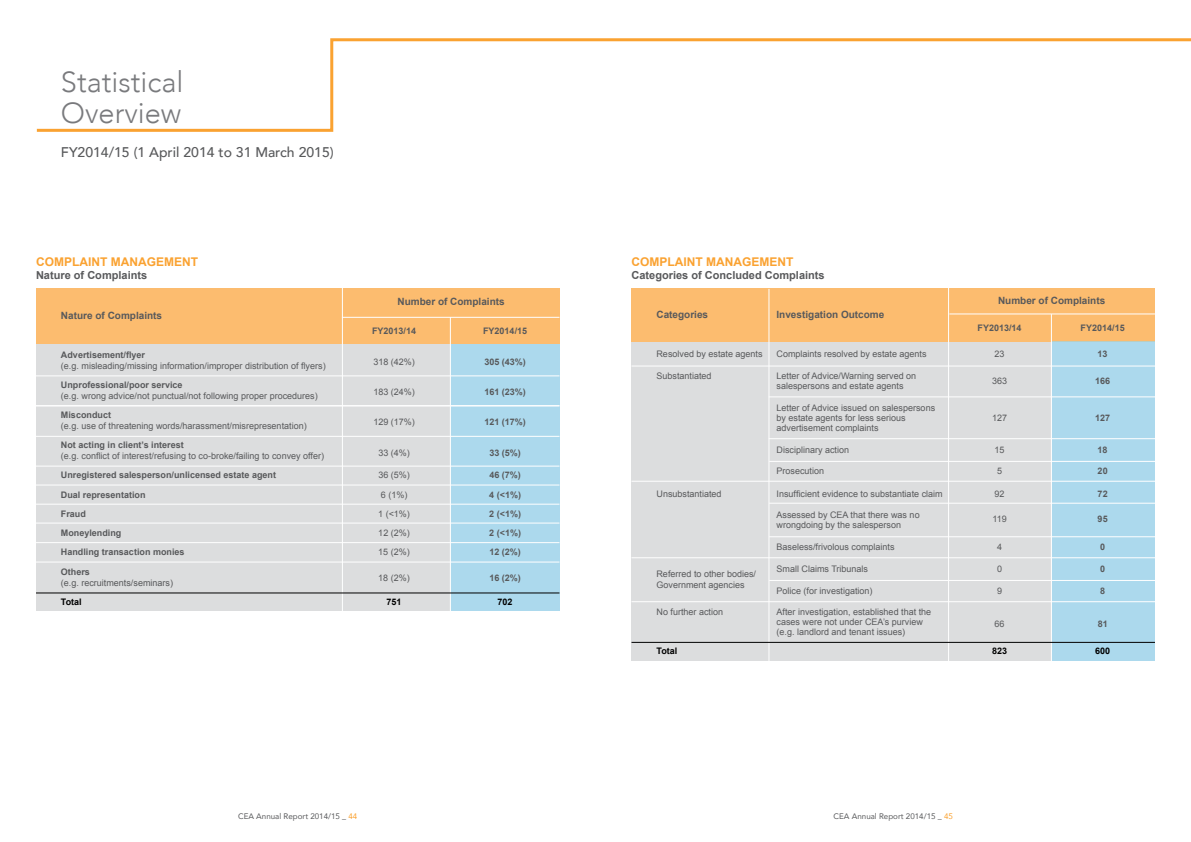
<style>
.page{position:relative;width:1191px;height:842px;background:#fff}
.page>*{position:absolute;margin:0;border:0;box-sizing:border-box;transform-origin:0 0}
.t1{font:300 29px/31px "Avenir";color:#797a7d}
.t2{font:500 14px "Avenir";color:#58595b}
.t3{font:700 12px "Arial";color:#faa231}
.t4{font:700 11px "Arial";color:#58595b}
.t5{font:700 10px "Arial";color:#58595b}
.t6{font:9px/10px "Arial";color:#58595b}
.t7{font:700 9px "Arial";color:#58595b}
.t8{font:700 9px "Arial";color:#000}
.t9{font:8px "Avenir";color:#58595b}
.s1{color:#faa231}
</style>
<div class="page">
<div style="left:36px;top:288px;width:523px;height:59px;background:#fcbc6f"></div>
<hr style="left:342px;top:317px;width:217px;height:1px;background:#fff">
<div style="left:36px;top:344px;width:523px;height:267px;background:#dcddde"></div>
<div style="left:451px;top:344px;width:108px;height:267px;background:#acd9ed"></div>
<hr style="left:342px;top:288px;width:1px;height:372px;background:#fff">
<hr style="left:450px;top:317px;width:1px;height:343px;background:#fff">
<hr style="left:36px;top:376px;width:523px;height:1px;background:#fff">
<hr style="left:36px;top:405px;width:523px;height:1px;background:#fff">
<hr style="left:36px;top:436px;width:523px;height:1px;background:#fff">
<hr style="left:36px;top:485px;width:523px;height:1px;background:#fff">
<hr style="left:36px;top:504px;width:523px;height:1px;background:#fff">
<hr style="left:36px;top:523px;width:523px;height:1px;background:#fff">
<hr style="left:36px;top:542px;width:523px;height:1px;background:#fff">
<hr style="left:36px;top:562px;width:523px;height:1px;background:#fff">
<hr style="left:36px;top:593px;width:523px;height:1px;background:#000">
<hr style="left:36px;top:406px;width:523px;height:1px;background:#fff">
<hr style="left:36px;top:466px;width:523px;height:1px;background:#fff">
<div style="left:631px;top:288px;width:524px;height:60px;background:#fcbc6f"></div>
<hr style="left:949px;top:314px;width:206px;height:1px;background:#fff">
<div style="left:631px;top:342px;width:524px;height:318px;background:#dcddde"></div>
<div style="left:1052px;top:342px;width:103px;height:318px;background:#acd9ed"></div>
<hr style="left:1051px;top:314px;width:1px;height:355px;background:#fff">
<hr style="left:948px;top:288px;width:1px;height:381px;background:#fff">
<hr style="left:631px;top:366px;width:524px;height:1px;background:#fff">
<hr style="left:768px;top:397px;width:387px;height:1px;background:#fff">
<hr style="left:631px;top:481px;width:524px;height:1px;background:#fff">
<hr style="left:631px;top:557px;width:524px;height:1px;background:#fff">
<hr style="left:769px;top:580px;width:386px;height:1px;background:#fff">
<hr style="left:768px;top:289px;width:1px;height:385px;background:#fff">
<hr style="left:768px;top:438px;width:387px;height:1px;background:#fff">
<hr style="left:769px;top:461px;width:386px;height:1px;background:#fff">
<hr style="left:769px;top:503px;width:386px;height:1px;background:#fff">
<hr style="left:631px;top:601px;width:524px;height:1px;background:#fff">
<hr style="left:769px;top:536px;width:386px;height:1px;background:#fff">
<hr style="left:631px;top:642px;width:524px;height:1px;background:#000">
<svg style="left:36px;top:38px;width:1154px;height:94px"></svg>
<h1 class="t1" style="left:61px;top:67px;width:124px">Statistical<br>Overview</h1>
<h2 class="t2" style="left:61px;top:143px;width:274px">FY2014/15 (1 April 2014 to 31 March 2015)</h2>
<h3 class="t3" style="left:36px;top:255px;width:163px">COMPLAINT MANAGEMENT</h3>
<p class="t4" style="left:36px;top:269px;width:113px">Nature of Complaints</p>
<p class="t5" style="left:61px;top:310px;width:103px">Nature of Complaints</p>
<p class="t5" style="left:397px;top:296px;width:109px">Number of Complaints</p>
<p class="t7" style="left:372px;top:326px;width:46px">FY2013/14</p>
<p class="t7" style="left:483px;top:326px;width:46px">FY2014/15</p>
<p class="t7" style="left:61px;top:350px;width:86px">Advertisement/flyer</p>
<p class="t6" style="left:373px;top:357px;width:43px">318 (42%)</p>
<p class="t7" style="left:484px;top:357px;width:43px">305 (43%)</p>
<p class="t6" style="left:61px;top:360px;width:266px">(e.g. misleading/missing information/improper distribution of flyers)</p>
<p class="t7" style="left:61px;top:380px;width:123px">Unprofessional/poor service</p>
<p class="t6" style="left:373px;top:387px;width:43px">183 (24%)</p>
<p class="t7" style="left:484px;top:387px;width:43px">161 (23%)</p>
<p class="t6" style="left:61px;top:391px;width:258px">(e.g. wrong advice/not punctual/not following proper procedures)</p>
<p class="t7" style="left:61px;top:410px;width:52px">Misconduct</p>
<p class="t6" style="left:373px;top:417px;width:43px">129 (17%)</p>
<p class="t7" style="left:484px;top:417px;width:43px">121 (17%)</p>
<p class="t6" style="left:61px;top:421px;width:247px">(e.g. use of threatening words/harassment/misrepresentation)</p>
<p class="t7" style="left:61px;top:440px;width:124px">Not acting in client’s interest</p>
<p class="t6" style="left:378px;top:448px;width:33px">33 (4%)</p>
<p class="t7" style="left:489px;top:448px;width:33px">33 (5%)</p>
<p class="t6" style="left:61px;top:451px;width:264px">(e.g. conflict of interest/refusing to co-broke/failing to convey offer)</p>
<p class="t7" style="left:61px;top:470px;width:217px">Unregistered salesperson/unlicensed estate agent</p>
<p class="t6" style="left:378px;top:470px;width:33px">36 (5%)</p>
<p class="t7" style="left:489px;top:470px;width:33px">46 (7%)</p>
<p class="t7" style="left:61px;top:489px;width:86px">Dual representation</p>
<p class="t6" style="left:381px;top:489px;width:28px">6 (1%)</p>
<p class="t7" style="left:489px;top:489px;width:33px">4 (&lt;1%)</p>
<p class="t7" style="left:61px;top:509px;width:27px">Fraud</p>
<p class="t6" style="left:378px;top:509px;width:33px">1 (&lt;1%)</p>
<p class="t7" style="left:489px;top:509px;width:33px">2 (&lt;1%)</p>
<p class="t7" style="left:61px;top:528px;width:62px">Moneylending</p>
<p class="t6" style="left:378px;top:528px;width:33px">12 (2%)</p>
<p class="t7" style="left:489px;top:528px;width:33px">2 (&lt;1%)</p>
<p class="t7" style="left:61px;top:547px;width:125px">Handling transaction monies</p>
<p class="t6" style="left:378px;top:547px;width:33px">15 (2%)</p>
<p class="t7" style="left:489px;top:547px;width:33px">12 (2%)</p>
<p class="t7" style="left:61px;top:567px;width:31px">Others</p>
<p class="t6" style="left:61px;top:577px;width:114px">(e.g. recruitments/seminars)</p>
<p class="t6" style="left:378px;top:572px;width:33px">18 (2%)</p>
<p class="t7" style="left:489px;top:572px;width:33px">16 (2%)</p>
<p class="t8" style="left:61px;top:597px;width:22px">Total</p>
<p class="t8" style="left:386px;top:597px;width:17px">751</p>
<p class="t8" style="left:497px;top:597px;width:17px">702</p>
<h3 class="t3" style="left:631px;top:255px;width:163px">COMPLAINT MANAGEMENT</h3>
<p class="t4" style="left:631px;top:269px;width:195px">Categories of Concluded Complaints</p>
<p class="t5" style="left:656px;top:309px;width:53px">Categories</p>
<p class="t5" style="left:776px;top:309px;width:109px">Investigation Outcome</p>
<p class="t5" style="left:998px;top:295px;width:109px">Number of Complaints</p>
<p class="t7" style="left:977px;top:323px;width:46px">FY2013/14</p>
<p class="t7" style="left:1080px;top:323px;width:46px">FY2014/15</p>
<p class="t6" style="left:656px;top:349px;width:108px">Resolved by estate agents</p>
<p class="t6" style="left:776px;top:349px;width:152px">Complaints resolved by estate agents</p>
<p class="t6" style="left:994px;top:349px;width:12px">23</p>
<p class="t7" style="left:1097px;top:349px;width:12px">13</p>
<p class="t6" style="left:656px;top:371px;width:57px">Substantiated</p>
<p class="t6" style="left:776px;top:371px;width:141px">Letter of Advice/Warning served on</p>
<p class="t6" style="left:992px;top:376px;width:17px">363</p>
<p class="t7" style="left:1095px;top:376px;width:17px">166</p>
<p class="t6" style="left:776px;top:381px;width:129px">salespersons and estate agents</p>
<p class="t6" style="left:776px;top:403px;width:160px">Letter of Advice issued on salespersons by estate agents for less serious</p>
<p class="t6" style="left:992px;top:413px;width:17px">127</p>
<p class="t7" style="left:1095px;top:413px;width:17px">127</p>
<p class="t6" style="left:776px;top:423px;width:104px">advertisement complaints</p>
<p class="t6" style="left:776px;top:445px;width:74px">Disciplinary action</p>
<p class="t6" style="left:994px;top:445px;width:12px">15</p>
<p class="t7" style="left:1097px;top:445px;width:12px">18</p>
<p class="t6" style="left:776px;top:466px;width:49px">Prosecution</p>
<p class="t6" style="left:997px;top:466px;width:7px">5</p>
<p class="t7" style="left:1097px;top:466px;width:12px">20</p>
<p class="t6" style="left:656px;top:489px;width:67px">Unsubstantiated</p>
<p class="t6" style="left:776px;top:489px;width:168px">Insufficient evidence to substantiate claim</p>
<p class="t6" style="left:994px;top:489px;width:12px">92</p>
<p class="t7" style="left:1097px;top:489px;width:12px">72</p>
<p class="t6" style="left:776px;top:510px;width:145px">Assessed by CEA that there was no wrongdoing by the salesperson</p>
<p class="t6" style="left:992px;top:514px;width:16px">119</p>
<p class="t7" style="left:1097px;top:514px;width:12px">95</p>
<p class="t6" style="left:776px;top:542px;width:120px">Baseless/frivolous complaints</p>
<p class="t6" style="left:997px;top:542px;width:7px">4</p>
<p class="t7" style="left:1100px;top:542px;width:7px">0</p>
<p class="t6" style="left:776px;top:564px;width:93px">Small Claims Tribunals</p>
<p class="t6" style="left:997px;top:564px;width:7px">0</p>
<p class="t7" style="left:1100px;top:564px;width:7px">0</p>
<p class="t6" style="left:776px;top:586px;width:98px">Police (for investigation)</p>
<p class="t6" style="left:997px;top:586px;width:7px">9</p>
<p class="t7" style="left:1100px;top:586px;width:7px">8</p>
<p class="t6" style="left:656px;top:607px;width:68px">No further action</p>
<p class="t6" style="left:776px;top:607px;width:156px">After investigation, established that the cases were not under CEA’s purview</p>
<p class="t6" style="left:656px;top:569px;width:101px;line-height:10.8px">Referred to other bodies/<br>Government agencies</p>
<p class="t6" style="left:994px;top:619px;width:12px">66</p>
<p class="t7" style="left:1097px;top:619px;width:12px">81</p>
<p class="t6" style="left:776px;top:627px;width:130px">(e.g. landlord and tenant issues)</p>
<p class="t8" style="left:656px;top:646px;width:22px">Total</p>
<p class="t8" style="left:992px;top:646px;width:17px">823</p>
<p class="t8" style="left:1095px;top:646px;width:17px">600</p>
<p class="t9" style="left:238px;top:811px;width:121px">CEA Annual Report 2014/15 _ <span class="s1">44</span></p>
<p class="t9" style="left:833px;top:811px;width:121px">CEA Annual Report 2014/15 _ <span class="s1">45</span></p>
</div>
